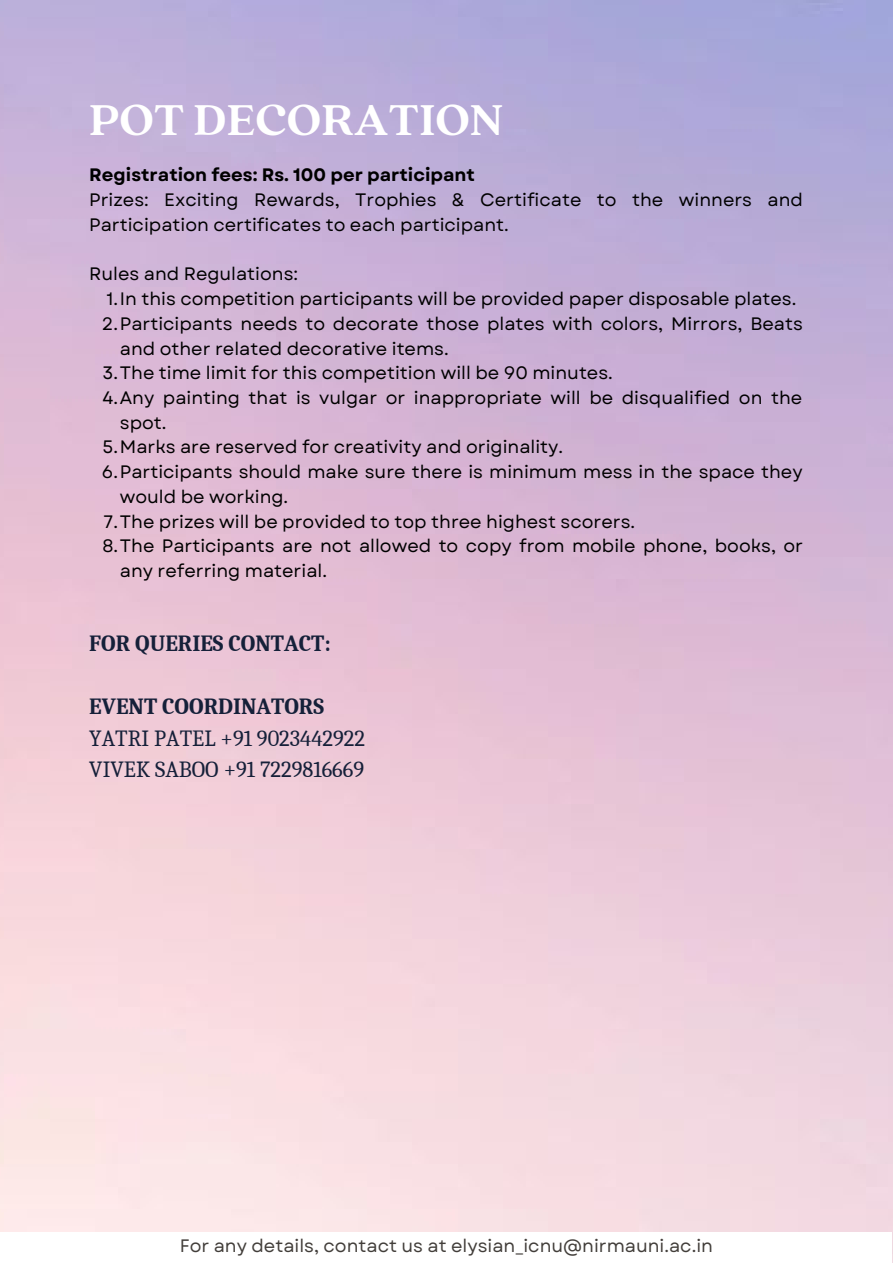
<style>
.page{position:relative;width:893px;height:1264px;background:#fff}
.page>*{position:absolute;margin:0;border:0;box-sizing:border-box;transform-origin:0 0}
.t1{font:700 48px "Quincy CF";color:#fff}
.t2{font:22.5px/31.5px "Caladea";color:#152039}
.t3{font:700 22.5px "Caladea";color:#152039}
.t4{font:18px/24.8px "Garet";color:#000}
.t5{font:18px "Garet";color:#423e3a}
.t6{font:700 18px "Garet";color:#000}
</style>
<div class="page">
<h1 class="t1" style="left:89px;top:88px;width:416px">POT DECORATION</h1>
<p class="t6" style="left:89px;top:162px;width:387px">Registration fees: Rs. 100 per participant</p>
<p class="t4" style="left:89px;top:187px;width:715px">Prizes: Exciting Rewards, Trophies &amp; Certificate to the winners and<br>Participation certificates to each participant.</p>
<p class="t4" style="left:89px;top:262px;width:210px">Rules and Regulations:</p>
<p class="t4" style="left:106px;top:286px;width:691px">1.In this competition participants will be provided paper disposable plates.</p>
<p class="t4" style="left:102px;top:311px;width:702px">2.Participants needs to decorate those plates with colors, Mirrors, Beats</p>
<p class="t4" style="left:120px;top:336px;width:330px">and other related decorative items.</p>
<p class="t4" style="left:102px;top:360px;width:512px">3.The time limit for this competition will be 90 minutes.</p>
<p class="t4" style="left:102px;top:385px;width:701px">4.Any painting that is vulgar or inappropriate will be disqualified on the</p>
<p class="t4" style="left:120px;top:410px;width:48px">spot.</p>
<p class="t4" style="left:103px;top:435px;width:462px">5.Marks are reserved for creativity and originality.</p>
<p class="t4" style="left:102px;top:459px;width:702px">6.Participants should make sure there is minimum mess in the space they</p>
<p class="t4" style="left:120px;top:484px;width:170px">would be working.</p>
<p class="t4" style="left:104px;top:509px;width:533px">7.The prizes will be provided to top three highest scorers.</p>
<p class="t4" style="left:102px;top:534px;width:702px">8.The Participants are not allowed to copy from mobile phone, books, or</p>
<p class="t4" style="left:120px;top:558px;width:209px">any referring material.</p>
<p class="t3" style="left:89px;top:631px;width:243px">FOR QUERIES CONTACT:</p>
<p class="t3" style="left:89px;top:694px;width:236px">EVENT COORDINATORS</p>
<p class="t2" style="left:89px;top:722px;width:277px">YATRI PATEL +91 9023442922<br>VIVEK SABOO +91 7229816669</p>
<p class="t5" style="left:180px;top:1232px;width:535px">For any details, contact us at elysian_icnu@nirmauni.ac.in</p>
</div>
